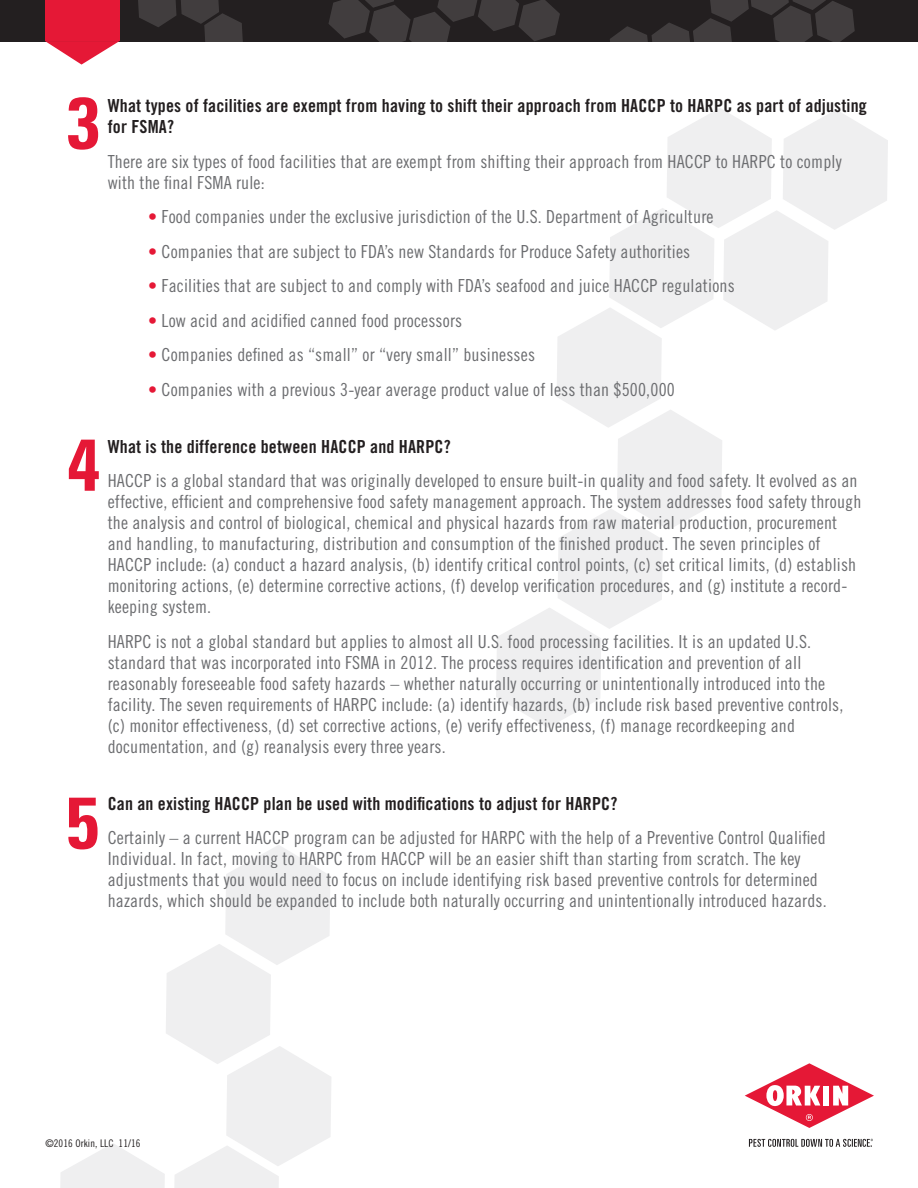
<style>
.page{position:relative;width:918px;height:1188px;background:#fff}
.page>*{position:absolute;margin:0;border:0;box-sizing:border-box;transform-origin:0 0}
.t1{font:700 condensed 73.2px "Univers";color:#e51836}
.t2{font:18px/21px "Trade Gothic LT Std Cn 18";letter-spacing:.01em;color:#6c6d70}
.t3{font:18px/21px "Trade Gothic LT Std Bd Cn 20";letter-spacing:.01em;color:#231f20}
.t4{font:10.5px "Trade Gothic LT Std Cn 18";letter-spacing:.01em;color:#231f20}
.s1{color:#e51836}
</style>
<div class="page">
<svg style="left:745px;top:1063px;width:129px;height:65px"></svg>
<svg style="left:749px;top:1139px;width:124px;height:8px"></svg>
<div style="left:0;top:0;width:918px;height:41px;background:#231f20"></div>
<svg style="left:610px;top:0;width:245px;height:41px"></svg>
<svg style="left:138px;top:0;width:105px;height:41px"></svg>
<svg style="left:328px;top:0;width:232px;height:41px"></svg>
<div style="left:45px;top:0;width:75px;height:41px;background:#e51836"></div>
<svg style="left:45px;top:41px;width:75px;height:24px"></svg>
<svg style="left:60px;top:845px;width:271px;height:343px"></svg>
<svg style="left:496px;top:108px;width:392px;height:620px"></svg>
<h1 class="t1" style="left:67px;top:78px;width:34px">3</h1>
<p class="t3" style="left:108px;top:95px;width:761px">What types of facilities are exempt from having to shift their approach from HACCP to HARPC as part of adjusting for FSMA?</p>
<p class="t2" style="left:108px;top:150px;width:736px">There are six types of food facilities that are exempt from shifting their approach from HACCP to HARPC to comply with the final FSMA rule:</p>
<p class="t2" style="left:148px;top:206px;width:567px"><span class="s1">•</span> Food companies under the exclusive jurisdiction of the U.S. Department of Agriculture</p>
<p class="t2" style="left:148px;top:240px;width:544px"><span class="s1">•</span> Companies that are subject to FDA’s new Standards for Produce Safety authorities</p>
<p class="t2" style="left:148px;top:275px;width:588px"><span class="s1">•</span> Facilities that are subject to and comply with FDA’s seafood and juice HACCP regulations</p>
<p class="t2" style="left:148px;top:309px;width:315px"><span class="s1">•</span> Low acid and acidified canned food processors</p>
<p class="t2" style="left:148px;top:344px;width:388px"><span class="s1">•</span> Companies defined as “small” or “very small” businesses</p>
<p class="t2" style="left:148px;top:378px;width:528px"><span class="s1">•</span> Companies with a previous 3-year average product value of less than $500,000</p>
<h1 class="t1" style="left:67px;top:420px;width:34px">4</h1>
<p class="t3" style="left:108px;top:436px;width:345px">What is the difference between HACCP and HARPC?</p>
<p class="t2" style="left:108px;top:470px;width:755px">HACCP is a global standard that was originally developed to ensure built-in quality and food safety. It evolved as an effective, efficient and comprehensive food safety management approach. The system addresses food safety through the analysis and control of biological, chemical and physical hazards from raw material production, procurement and handling, to manufacturing, distribution and consumption of the finished product. The seven principles of HACCP include: (a) conduct a hazard analysis, (b) identify critical control points, (c) set critical limits, (d) establish monitoring actions, (e) determine corrective actions, (f) develop verification procedures, and (g) institute a record&shy;keeping system.</p>
<p class="t2" style="left:108px;top:630px;width:737px">HARPC is not a global standard but applies to almost all U.S. food processing facilities. It is an updated U.S. standard that was incorporated into FSMA in 2012. The process requires identification and prevention of all reasonably foreseeable food safety hazards – whether naturally occurring or unintentionally introduced into the facility. The seven requirements of HARPC include: (a) identify hazards, (b) include risk based preventive controls, (c) monitor effectiveness, (d) set corrective actions, (e) verify effectiveness, (f) manage recordkeeping and documentation, and (g) reanalysis every three years.</p>
<h1 class="t1" style="left:66px;top:778px;width:34px">5</h1>
<p class="t3" style="left:108px;top:793px;width:511px">Can an existing HACCP plan be used with modifications to adjust for HARPC?</p>
<p class="t2" style="left:108px;top:827px;width:721px">Certainly – a current HACCP program can be adjusted for HARPC with the help of a Preventive Control Qualified Individual. In fact, moving to HARPC from HACCP will be an easier shift than starting from scratch. The key adjustments that you would need to focus on include identifying risk based preventive controls for determined hazards, which should be expanded to include both naturally occurring and unintentionally introduced hazards.</p>
<p class="t4" style="left:45px;top:1137px;width:97px">©2016 Orkin, LLC 11/16</p>
</div>
